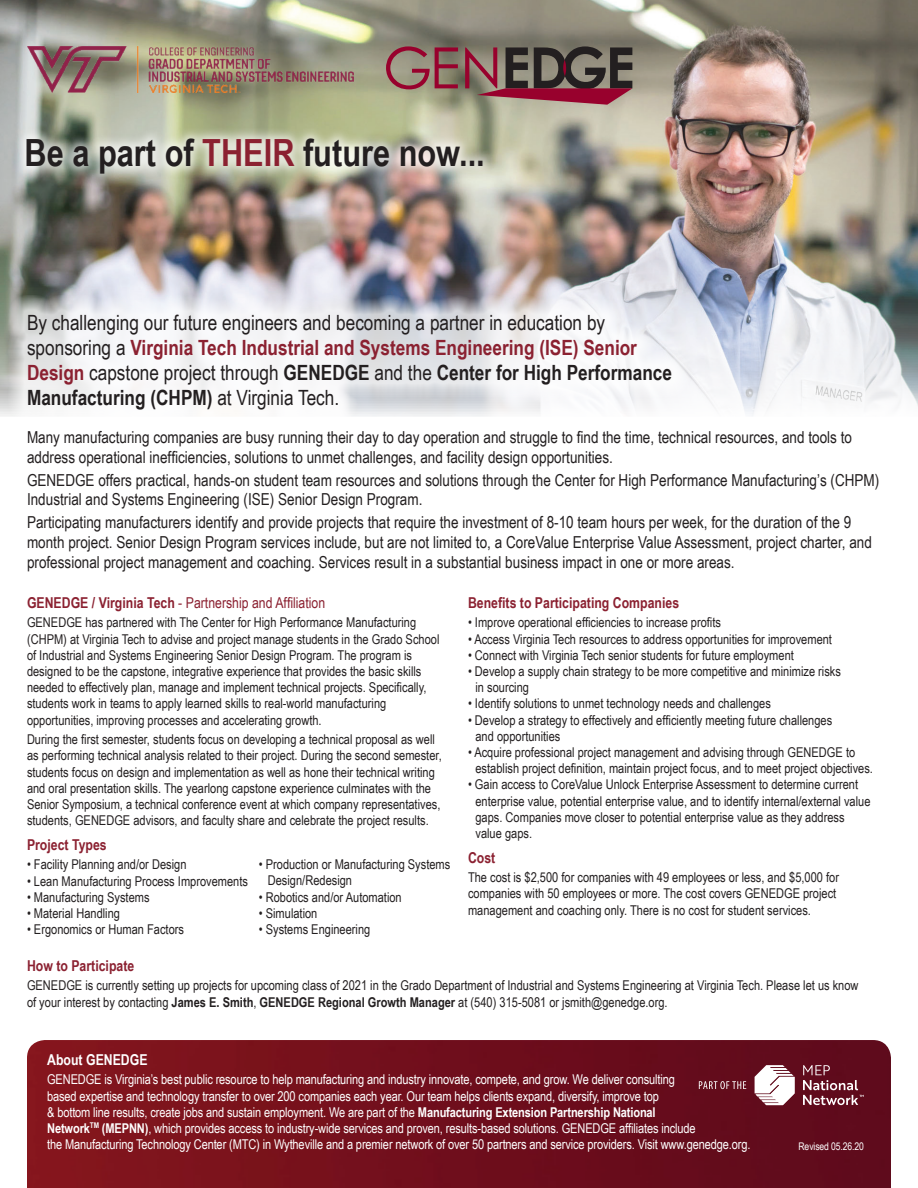
<style>
.page{position:relative;width:918px;height:1188px;background:#fff}
.page>*{position:absolute;margin:0;border:0;box-sizing:border-box;transform-origin:0 0}
.t1{font:700 37.5px "Arial Narrow";color:#231f20}
.t2{font:21px/25.2px "Arial Narrow";color:#231f20}
.t3{font:16.5px/19.8px "Arial Narrow";color:#231f20}
.t4{font:700 15px "Arial Narrow";color:#8b2131}
.t5{font:15px "Arial Narrow";color:#8b2131}
.t6{font:700 15px "Arial Narrow";color:#fff}
.t7{font:13.5px/16.2px "Arial Narrow";color:#231f20}
.t8{font:13.5px/16.2px "Arial Narrow";letter-spacing:-.01em;color:#fff}
.t9{font:10.5px "Arial Narrow";letter-spacing:-.01em;color:#fff}
.s1{color:#8b2131}
.s2{font-weight:700;color:#8b2131}
.s3{font-weight:700}
</style>
<div class="page">
<img style="left:0;top:0;width:918px;height:416px">
<div style="left:14px;top:127px;width:481px;height:59px;background:#fff;opacity:.7"></div>
<img style="left:27px;top:46px;width:327px;height:47px">
<svg style="left:386px;top:46px;width:72px;height:43px;background:#936563"></svg>
<svg style="left:465px;top:46px;width:167px;height:59px;background:#755152"></svg>
<div style="left:7px;top:295px;width:685px;height:135px;background:#fff;opacity:.75"></div>
<div style="left:7px;top:411px;width:892px;height:180px;background:#fff"></div>
<img style="left:27px;top:1040px;width:864px;height:148px">
<svg style="left:699px;top:1081px;width:47px;height:8px"></svg>
<svg style="left:755px;top:1065px;width:40px;height:40px"></svg>
<svg style="left:803px;top:1065px;width:61px;height:40px;background:#813e4b"></svg>
<h1 class="t1" style="left:25px;top:131px;width:462px">Be a part of <span class="s1">THEIR</span> future now...</h1>
<p class="t2" style="left:27px;top:310px;width:647px">By challenging our future engineers and becoming a partner in education by sponsoring a <span class="s2">Virginia Tech Industrial and Systems Engineering (ISE) Senior Design</span> capstone project through <span class="s3">GENEDGE</span> and the <span class="s3">Center for High Performance Manufacturing (CHPM)</span> at Virginia Tech.</p>
<p class="t3" style="left:27px;top:427px;width:827px">Many manufacturing companies are busy running their day to day operation and struggle to find the time, technical resources, and tools to address operational inefficiencies, solutions to unmet challenges, and facility design opportunities.</p>
<p class="t3" style="left:27px;top:470px;width:854px">GENEDGE offers practical, hands-on student team resources and solutions through the Center for High Performance Manufacturing’s (CHPM)<br>Industrial and Systems Engineering (ISE) Senior Design Program.</p>
<p class="t3" style="left:27px;top:513px;width:846px">Participating manufacturers identify and provide projects that require the investment of 8-10 team hours per week, for the duration of the 9 month project. Senior Design Program services include, but are not limited to, a CoreValue Enterprise Value Assessment, project charter, and professional project management and coaching. Services result in a substantial business impact in one or more areas.</p>
<p class="t5" style="left:27px;top:594px;width:300px"><span class="s3">GENEDGE / Virginia Tech</span> - Partnership and Affiliation</p>
<p class="t7" style="left:27px;top:615px;width:414px">GENEDGE has partnered with The Center for High Performance Manufacturing (CHPM) at Virginia Tech to advise and project manage students in the Grado School of Industrial and Systems Engineering Senior Design Program. The program is designed to be the capstone, integrative experience that provides the basic skills needed to effectively plan, manage and implement technical projects. Specifically, students work in teams to apply learned skills to real-world manufacturing opportunities, improving processes and accelerating growth.</p>
<p class="t7" style="left:27px;top:731px;width:416px">During the first semester, students focus on developing a technical proposal as well as performing technical analysis related to their project. During the second semester, students focus on design and implementation as well as hone their technical writing and oral presentation skills. The yearlong capstone experience culminates with the Senior Symposium, a technical conference event at which company representatives, students, GENEDGE advisors, and faculty share and celebrate the project results.</p>
<p class="t4" style="left:27px;top:836px;width:81px">Project Types</p>
<p class="t7" style="left:27px;top:856px;width:161px">• Facility Planning and/or Design</p>
<p class="t7" style="left:27px;top:873px;width:223px">• Lean Manufacturing Process Improvements</p>
<p class="t7" style="left:27px;top:889px;width:124px">• Manufacturing Systems</p>
<p class="t7" style="left:27px;top:905px;width:95px">• Material Handling</p>
<p class="t7" style="left:27px;top:921px;width:159px">• Ergonomics or Human Factors</p>
<p class="t7" style="left:268px;top:856px;width:184px;text-indent:-9px">• Production or Manufacturing Systems<br>Design/Redesign</p>
<p class="t7" style="left:259px;top:889px;width:144px">• Robotics and/or Automation</p>
<p class="t7" style="left:259px;top:905px;width:60px">• Simulation</p>
<p class="t7" style="left:259px;top:921px;width:113px">• Systems Engineering</p>
<p class="t4" style="left:468px;top:594px;width:213px">Benefits to Participating Companies</p>
<p class="t7" style="left:468px;top:615px;width:255px">• Improve operational efficiencies to increase profits</p>
<p class="t7" style="left:468px;top:631px;width:366px">• Access Virginia Tech resources to address opportunities for improvement</p>
<p class="t7" style="left:468px;top:647px;width:327px">• Connect with Virginia Tech senior students for future employment</p>
<p class="t7" style="left:476px;top:663px;width:367px;text-indent:-8px">• Develop a supply chain strategy to be more competitive and minimize risks in sourcing</p>
<p class="t7" style="left:468px;top:696px;width:304px">• Identify solutions to unmet technology needs and challenges</p>
<p class="t7" style="left:476px;top:712px;width:358px;text-indent:-8px">• Develop a strategy to effectively and efficiently meeting future challenges and opportunities</p>
<p class="t7" style="left:476px;top:744px;width:399px;text-indent:-8px">• Acquire professional project management and advising through GENEDGE to establish project definition, maintain project focus, and to meet project objectives.</p>
<p class="t7" style="left:476px;top:777px;width:397px;text-indent:-8px">• Gain access to CoreValue Unlock Enterprise Assessment to determine current enterprise value, potential enterprise value, and to identify internal/external value gaps. Companies move closer to potential enterprise value as they address value gaps.</p>
<p class="t4" style="left:468px;top:849px;width:29px">Cost</p>
<p class="t7" style="left:468px;top:869px;width:373px">The cost is $2,500 for companies with 49 employees or less, and $5,000 for companies with 50 employees or more. The cost covers GENEDGE project management and coaching only. There is no cost for student services.</p>
<p class="t4" style="left:27px;top:957px;width:109px">How to Participate</p>
<p class="t7" style="left:27px;top:977px;width:833px">GENEDGE is currently setting up projects for upcoming class of 2021 in the Grado Department of Industrial and Systems Engineering at Virginia Tech. Please let us know of your interest by contacting <span class="s3">James E. Smith</span>, <span class="s3">GENEDGE Regional Growth Manager</span> at (540) 315-5081 or jsmith@genedge.org.</p>
<p class="t6" style="left:47px;top:1051px;width:102px">About GENEDGE</p>
<p class="t8" style="left:47px;top:1071px;width:705px">GENEDGE is Virginia’s best public resource to help manufacturing and industry innovate, compete, and grow. We deliver consulting<br>based expertise and technology transfer to over 200 companies each year. Our team helps clients expand, diversify, improve top<br>&amp; bottom line results, create jobs and sustain employment. We are part of the <span class="s3">Manufacturing Extension Partnership National<br>Network</span><sup>TM</sup> <span class="s3">(MEPNN)</span>, which provides access to industry-wide services and proven, results-based solutions. GENEDGE affiliates include<br>the Manufacturing Technology Center (MTC) in Wytheville and a premier network of over 50 partners and service providers. Visit www.genedge.org.</p>
<p class="t9" style="left:799px;top:1140px;width:67px">Revised 05.26.20</p>
</div>
